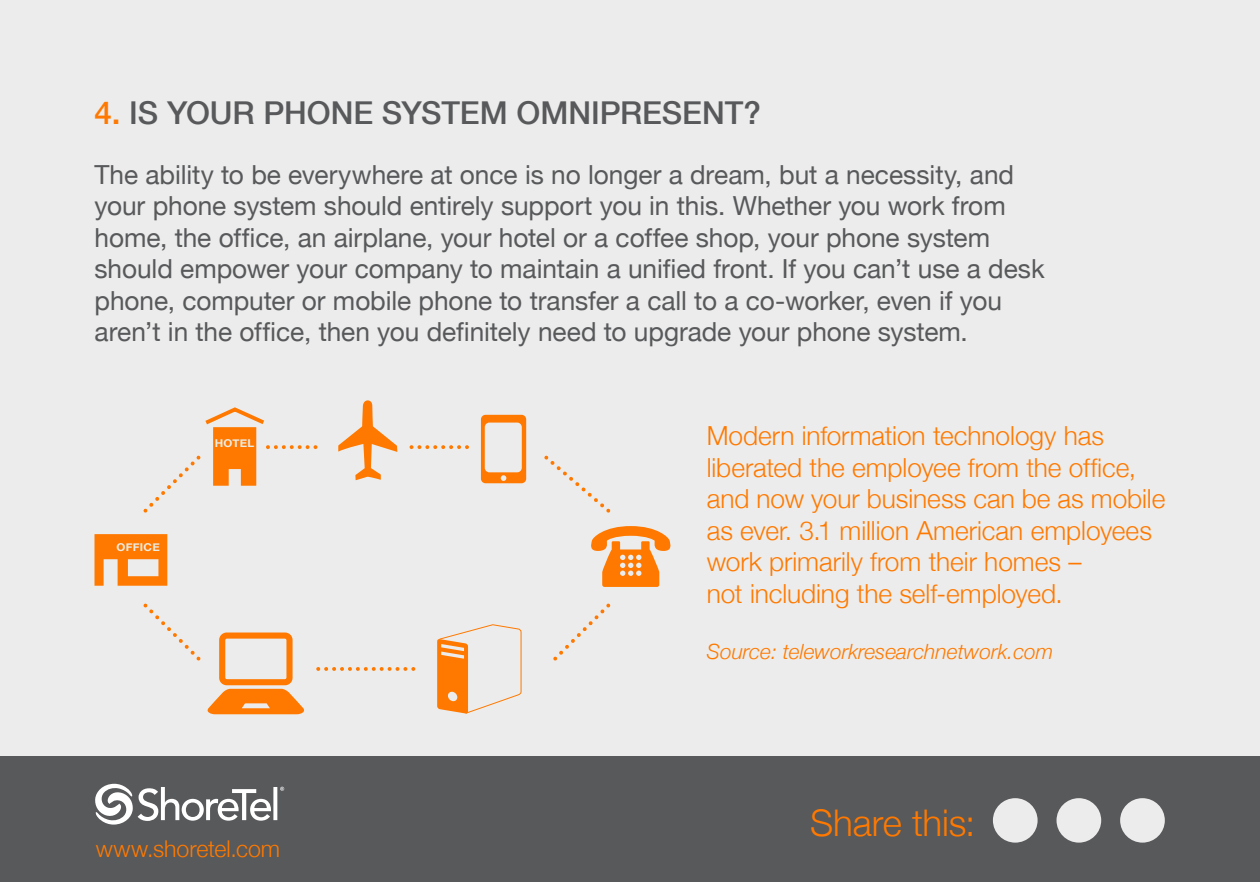
<style>
.page{position:relative;width:1260px;height:882px;background:#ececec}
.page>*{position:absolute;margin:0;border:0;box-sizing:border-box;transform-origin:0 0}
.t1{font:300 36.75px "Helvetica Neue";letter-spacing:-.005em;color:#ff7900}
.t2{font:500 31.5px "Helvetica Neue";letter-spacing:-.005em;color:#58595b}
.t3{font:26.25px/31.5px "Helvetica Neue";letter-spacing:-.005em;color:#58595b}
.t4{font:300 26.25px/31.5px "Helvetica Neue";color:#ff7900}
.t5{font:300 23.1px "Helvetica Neue";color:#ff7900}
.t6{font:italic 300 21px "Helvetica Neue";color:#ff7900}
.t7{font:700 10.85px "Helvetica Neue";letter-spacing:.025em;color:#ecece4;scale:1.06 1}
.s1{color:#ff7900}
</style>
<div class="page">
<div style="left:0;top:756px;width:1260px;height:126px;background:#58595b"></div>
<svg style="left:95px;top:784px;width:189px;height:41px"></svg>
<div style="left:1057px;top:798px;width:44px;height:45px;background:#ececec;border-radius:50%"></div>
<div style="left:993px;top:798px;width:45px;height:45px;background:#ececec;border-radius:50%"></div>
<div style="left:1120px;top:798px;width:45px;height:45px;background:#ececec;border-radius:50%"></div>
<svg style="left:338px;top:400px;width:59px;height:80px"></svg>
<svg style="left:437px;top:624px;width:85px;height:90px"></svg>
<div style="left:219px;top:633px;width:74px;height:52px;border:6px solid #ff7900;border-radius:4px"></div>
<svg style="left:207px;top:689px;width:98px;height:25px"></svg>
<svg style="left:591px;top:526px;width:80px;height:61px"></svg>
<svg style="left:481px;top:415px;width:45px;height:68px"></svg>
<svg style="left:145px;top:604px;width:56px;height:57px"></svg>
<svg style="left:553px;top:604px;width:56px;height:57px"></svg>
<svg style="left:544px;top:455px;width:65px;height:58px"></svg>
<svg style="left:318px;top:667px;width:98px;height:4px"></svg>
<svg style="left:94px;top:534px;width:73px;height:52px"></svg>
<svg style="left:145px;top:407px;width:173px;height:106px"></svg>
<svg style="left:411px;top:445px;width:58px;height:4px"></svg>
<p class="t2" style="left:94px;top:94px;width:668px"><span class="s1">4.</span> IS YOUR PHONE SYSTEM OMNIPRESENT?</p>
<p class="t3" style="left:94px;top:159px;width:952px">The ability to be everywhere at once is no longer a dream, but a necessity, and your phone system should entirely support you in this. Whether you work from home, the office, an airplane, your hotel or a coffee shop, your phone system should empower your company to maintain a unified front. If you can’t use a desk phone, computer or mobile phone to transfer a call to a co-worker, even if you aren’t in the office, then you definitely need to upgrade your phone system.</p>
<p class="t7" style="left:117px;top:541px;width:42px">OFFICE</p>
<p class="t7" style="left:215px;top:436px;width:39px">HOTEL</p>
<p class="t5" style="left:96px;top:834px;width:186px">www.shoretel.com</p>
<p class="t4" style="left:707px;top:419px;width:460px">Modern information technology has liberated the employee from the office, and now your business can be as mobile as ever. 3.1 million American employees work primarily from their homes –<br>not including the self-employed.</p>
<p class="t6" style="left:707px;top:639px;width:348px">Source: teleworkresearchnetwork.com</p>
<h1 class="t1" style="left:810px;top:801px;width:167px">Share this:</h1>
</div>
